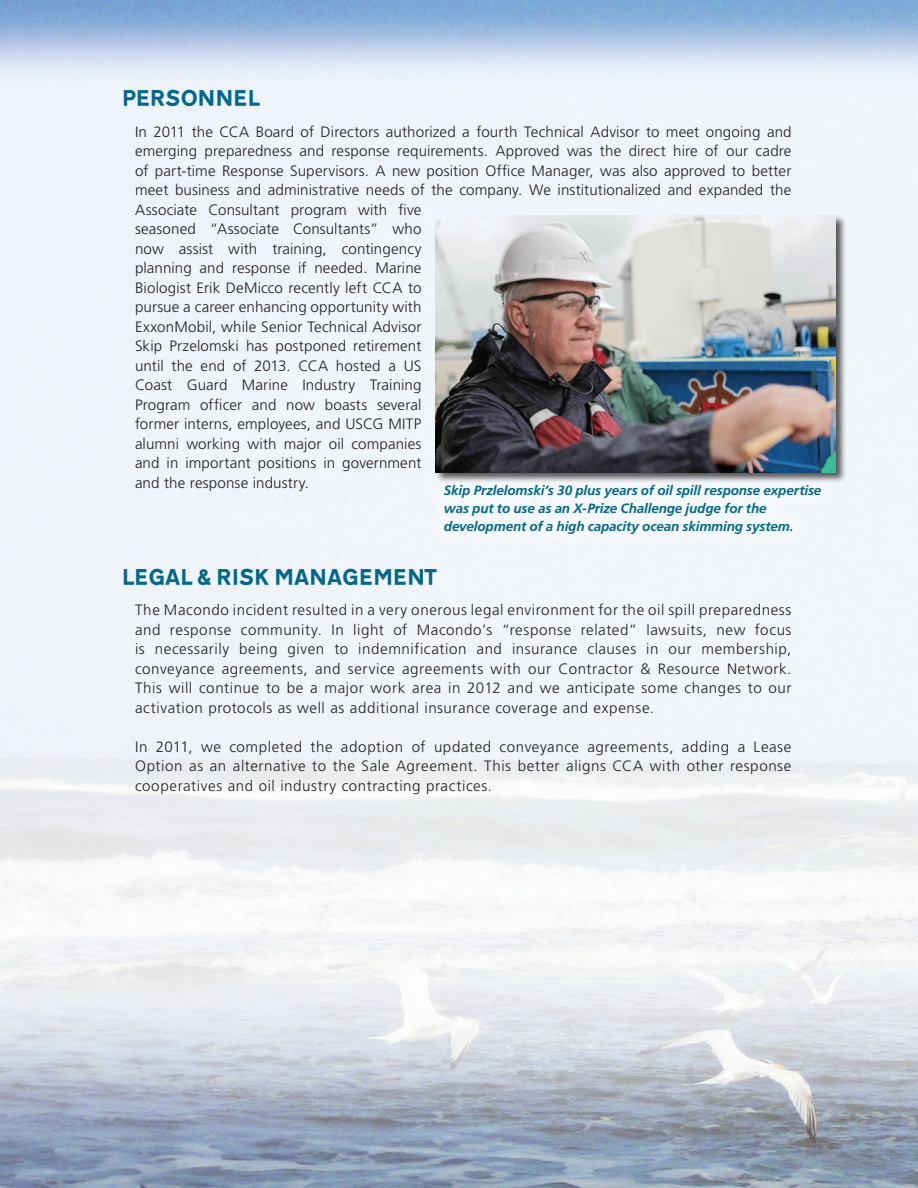
<style>
.page{position:relative;width:918px;height:1188px;background:#fff}
.page>*{position:absolute;margin:0;border:0;box-sizing:border-box;transform-origin:0 0}
.t1{font:800 21px "Transport";letter-spacing:-.045em;color:#00688a}
.t2{font:300 15px/19.5px "Frutiger";letter-spacing:.01em;color:#231f20;text-align:justify}
.t3{font:italic 700 13.5px/18px "Frutiger";letter-spacing:-.01em;color:#00688a}
</style>
<div class="page">
<img style="left:0;top:0;width:918px;height:1188px">
<div style="left:429px;top:470px;width:405px;height:76px;background:#f6f9fb"></div>
<div style="left:434px;top:215px;width:413px;height:268px;background:#231f20;opacity:.75"></div>
<img style="left:435px;top:215px;width:400px;height:257px">
<h1 class="t1" style="left:122px;top:85px;width:140px">PERSONNEL</h1>
<p class="t2" style="left:135px;top:122px;width:658px;text-align:left">In 2011 the CCA Board of Directors authorized a fourth Technical Advisor to meet ongoing and emerging preparedness and response requirements. Approved was the direct hire of our cadre of part-time Response Supervisors. A new position Office Manager, was also approved to better meet business and administrative needs of the company. We institutionalized and expanded the Associate Consultant program with five<br>seasoned “Associate Consultants” who<br>now assist with training, contingency<br>planning and response if needed. Marine<br>Biologist Erik DeMicco recently left CCA to<br>pursue a career enhancing opportunity with<br>ExxonMobil, while Senior Technical Advisor<br>Skip Przelomski has postponed retirement<br>until the end of 2013. CCA hosted a US<br>Coast Guard Marine Industry Training<br>Program officer and now boasts several<br>former interns, employees, and USCG MITP<br>alumni working with major oil companies<br>and in important positions in government<br>and the response industry.</p>
<p class="t3" style="left:444px;top:481px;width:379px">Skip Przlelomski’s 30 plus years of oil spill response expertise was put to use as an X-Prize Challenge judge for the development of a high capacity ocean skimming system.</p>
<h1 class="t1" style="left:122px;top:564px;width:317px">LEGAL &amp; RISK MANAGEM ENT</h1>
<p class="t2" style="left:135px;top:600px;width:658px">The Macondo incident resulted in a very onerous legal environment for the oil spill preparedness and response community. In light of Macondo’s “response related” lawsuits, new focus is necessarily being given to indemnification and insurance clauses in our membership, conveyance agreements, and service agreements with our Contractor &amp; Resource Network.<br>This will continue to be a major work area in 2012 and we anticipate some changes to our activation protocols as well as additional insurance coverage and expense.</p>
<p class="t2" style="left:135px;top:737px;width:658px">In 2011, we completed the adoption of updated conveyance agreements, adding a Lease Option as an alternative to the Sale Agreement. This better aligns CCA with other response cooperatives and oil industry contracting practices.</p>
</div>
